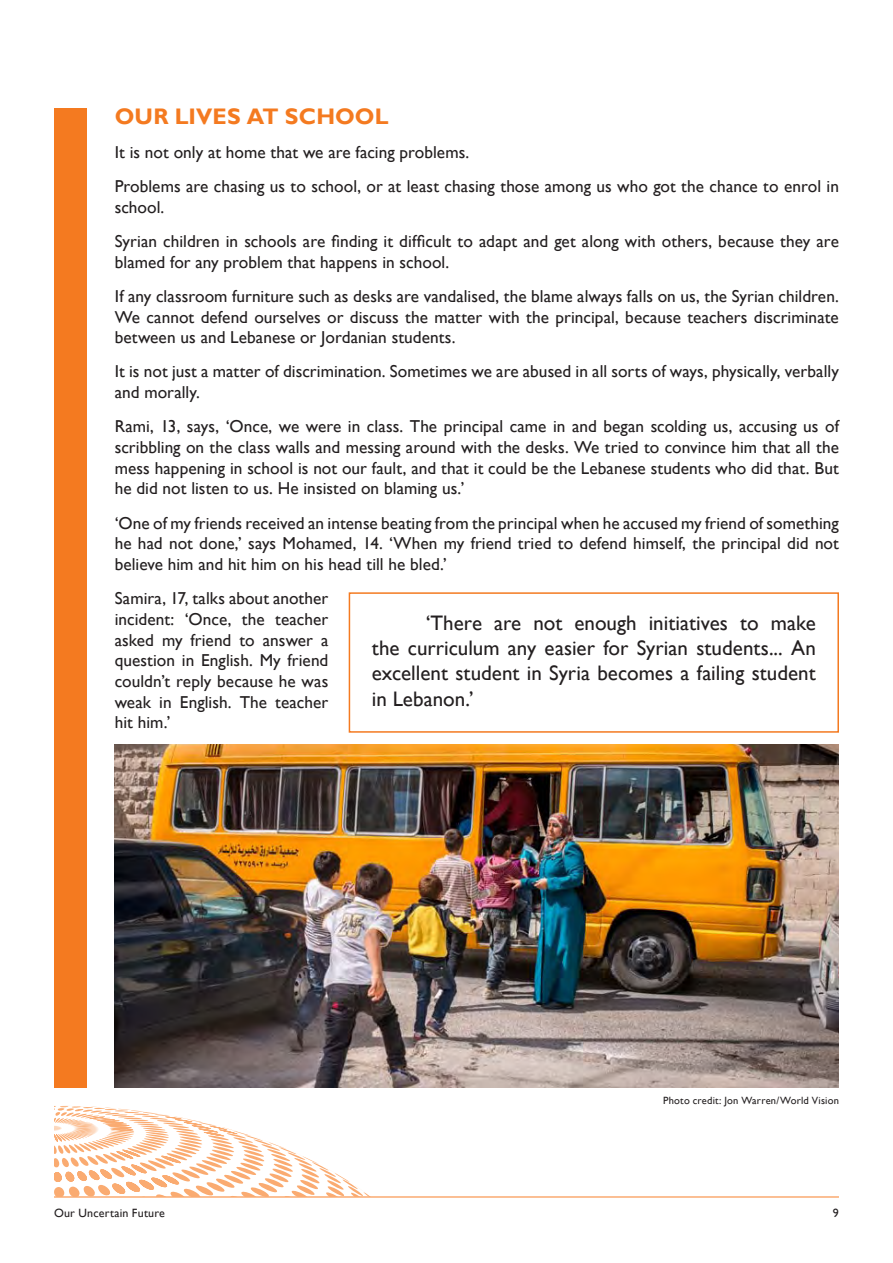
<style>
.page{position:relative;width:893px;height:1263px;background:#fff}
.page>*{position:absolute;margin:0;border:0;box-sizing:border-box;transform-origin:0 0}
.t1{font:700 22.5px "Gill Sans";color:#f47a20}
.t2{font:21px/25.2px "Gill Sans";color:#231f20;text-align:justify}
.t3{font:17.25px/20.7px "Gill Sans";letter-spacing:.005em;color:#231f20}
.t4{font:12px "Gill Sans";letter-spacing:.015em;color:#231f20}
.t5{font:10.5px "Gill Sans";letter-spacing:.02em;color:#231f20}
</style>
<div class="page">
<svg style="left:54px;top:1106px;width:316px;height:90px"></svg>
<hr style="left:54px;top:1196px;width:785px;height:2px;background:#faab71">
<div style="left:55px;top:108px;width:32px;height:979px;background:#f47a20"></div>
<div style="left:349px;top:592px;width:490px;height:141px;border:2px solid #f47a20"></div>
<img style="left:115px;top:745px;width:724px;height:342px">
<h1 class="t1" style="left:115px;top:102px;width:105px">OUR LIVES</h1>
<h1 class="t1" style="left:247px;top:102px;width:56px">AT SCHOOL</h1>
<p class="t3" style="left:115px;top:135px;width:726px;line-height:34.2px">It is not only at home that we are facing problems.<br>Problems are chasing us to school, or at least chasing those among us who got the chance to enrol in</p>
<p class="t3" style="left:115px;top:190px;width:726px;line-height:34.2px">school.<br>Syrian children in schools are finding it difficult to adapt and get along with others, because they are</p>
<p class="t3" style="left:115px;top:245px;width:726px;line-height:34.2px">blamed for any problem that happens in school.<br>If any classroom furniture such as desks are vandalised, the blame always falls on us, the Syrian children.</p>
<p class="t3" style="left:115px;top:307px;width:725px">We cannot defend ourselves or discuss the matter with the principal, because teachers discriminate between us and Lebanese or Jordanian students.</p>
<p class="t3" style="left:115px;top:362px;width:726px">It is not just a matter of discrimination. Sometimes we are abused in all sorts of ways, physically, verbally and morally.</p>
<p class="t3" style="left:115px;top:416px;width:726px;text-align:justify">Rami, 13, says, ‘Once, we were in class. The principal came in and began scolding us, accusing us of scribbling on the class walls and messing around with the desks. We tried to convince him that all the mess happening in school is not our fault, and that it could be the Lebanese students who did that. But he did not listen to us. He insisted on blaming us.’</p>
<p class="t3" style="left:115px;top:513px;width:726px;text-align:justify">‘One of my friends received an intense beating from the principal when he accused my friend of something he had not done,’ says Mohamed, 14. ‘When my friend tried to defend himself, the principal did not believe him and hit him on his head till he bled.’</p>
<p class="t3" style="left:115px;top:588px;width:215px;text-align:justify">Samira, 17, talks about another incident: ‘Once, the teacher asked my friend to answer a question in English. My friend couldn’t reply because he was weak in English. The teacher hit him.’</p>
<p class="t2" style="left:372px;top:611px;width:446px;text-indent:54px">‘There are not enough initiatives to make the curriculum any easier for Syrian students... An excellent student in Syria becomes a failing student in Lebanon.’</p>
<p class="t5" style="left:663px;top:1095px;width:177px">Photo credit: Jon Warren/World Vision</p>
<p class="t4" style="left:54px;top:1206px;width:112px">Our Uncertain Future</p>
<p class="t4" style="left:833px;top:1206px;width:7px">9</p>
</div>
